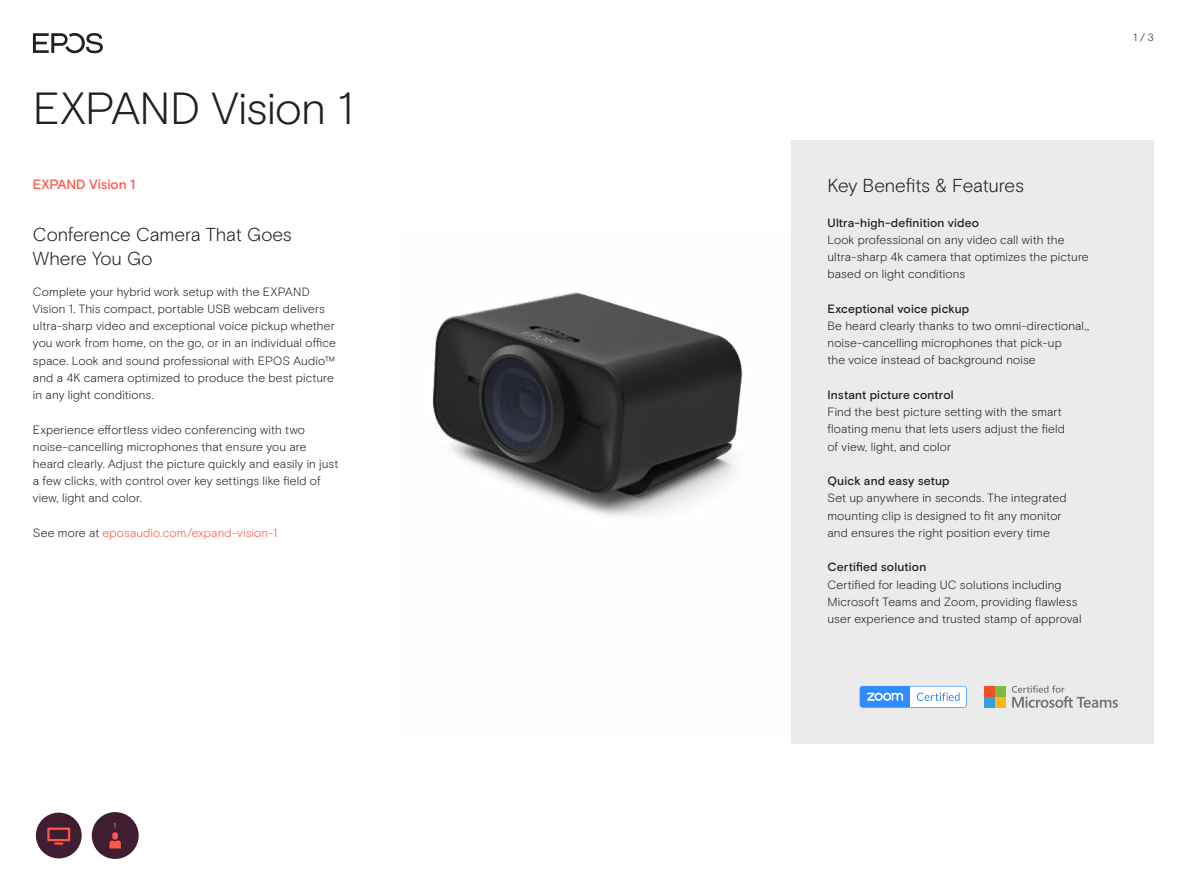
<style>
.page{position:relative;width:1187px;height:893px;background:#fff}
.page>*{position:absolute;margin:0;border:0;box-sizing:border-box;transform-origin:0 0}
.t1{font:300 45px "EPOS Basis";letter-spacing:-.015em;color:#231f20}
.t2{font:300 18.75px/24px "EPOS Basis";letter-spacing:-.01em;color:#231f20}
.t3{font:500 13.5px "EPOS Basis";color:#ff5549}
.t4{font:300 12px/17.2px "EPOS Basis";letter-spacing:.01em;color:#231f20}
.t5{font:500 12px "EPOS Basis";letter-spacing:.015em;color:#231f20}
.t6{font:300 12px "EPOS Basis";letter-spacing:.01em;color:#ff5549}
.t7{font:300 10.5px "EPOS Basis";color:#231f20}
.s1{color:#231f20}
</style>
<div class="page">
<svg style="left:33px;top:33px;width:70px;height:20px"></svg>
<img style="left:432px;top:292px;width:311px;height:225px">
<div style="left:791px;top:140px;width:362px;height:604px;background:#ebebeb"></div>
<div style="left:36px;top:813px;width:46px;height:45px;background:#3f1e31;border-radius:50%"></div>
<svg style="left:47px;top:827px;width:23px;height:18px"></svg>
<div style="left:92px;top:812px;width:47px;height:47px;background:#3f1e31;border-radius:50%"></div>
<div style="left:112px;top:832px;width:6px;height:8px;background:#ff5549;border-radius:2px"></div>
<svg style="left:109px;top:840px;width:12px;height:8px"></svg>
<div style="left:983px;top:686px;width:11px;height:10px;background:#f05125"></div>
<div style="left:995px;top:686px;width:10px;height:10px;background:#7ebb42"></div>
<div style="left:983px;top:697px;width:11px;height:11px;background:#32a0da"></div>
<div style="left:995px;top:697px;width:10px;height:11px;background:#fdb813"></div>
<svg style="left:1011px;top:685px;width:106px;height:23px"></svg>
<svg style="left:859px;top:686px;width:107px;height:22px;background:#9bc8fe"></svg>
<h1 class="t1" style="left:33px;top:82px;width:322px">EXPAND Vision 1</h1>
<p class="t3" style="left:33px;top:176px;width:104px">EXPAND Vision 1</p>
<h2 class="t2" style="left:33px;top:223px;width:260px">Conference Camera That Goes<br>Where You Go</h2>
<p class="t4" style="left:33px;top:283px;width:304px">Complete your hybrid work setup with the EXPAND Vision 1. This compact, portable USB webcam delivers ultra-sharp video and exceptional voice pickup whether you work from home, on the go, or in an individual office space. Look and sound professional with EPOS Audio™ and a 4K camera optimized to produce the best picture in any light conditions.</p>
<p class="t4" style="left:33px;top:421px;width:307px">Experience effortless video conferencing with two noise-cancelling microphones that ensure you are heard clearly. Adjust the picture quickly and easily in just a few clicks, with control over key settings like field of view, light and color.</p>
<p class="t6" style="left:33px;top:526px;width:246px"><span class="s1">See more at</span> eposaudio.com/expand-vision-1</p>
<p class="t7" style="left:1133px;top:31px;width:22px">1 / 3</p>
<h2 class="t2" style="left:827px;top:174px;width:198px">Key Benefits &amp; Features</h2>
<p class="t5" style="left:827px;top:215px;width:153px">Ultra-high-definition video</p>
<p class="t4" style="left:827px;top:231px;width:263px">Look professional on any video call with the ultra-sharp 4k camera that optimizes the picture based on light conditions</p>
<p class="t5" style="left:827px;top:302px;width:143px">Exceptional voice pickup</p>
<p class="t4" style="left:827px;top:317px;width:263px">Be heard clearly thanks to two omni-directional,, noise-cancelling microphones that pick-up<br>the voice instead of background noise</p>
<p class="t5" style="left:827px;top:388px;width:128px">Instant picture control</p>
<p class="t4" style="left:827px;top:404px;width:239px">Find the best picture setting with the smart floating menu that lets users adjust the field of view, light, and color</p>
<p class="t5" style="left:827px;top:474px;width:124px">Quick and easy setup</p>
<p class="t4" style="left:827px;top:490px;width:240px">Set up anywhere in seconds. The integrated mounting clip is designed to fit any monitor and ensures the right position every time</p>
<p class="t5" style="left:827px;top:560px;width:100px">Certified solution</p>
<p class="t4" style="left:827px;top:576px;width:255px">Certified for leading UC solutions including<br>Microsoft Teams and Zoom, providing flawless user experience and trusted stamp of approval</p>
</div>
